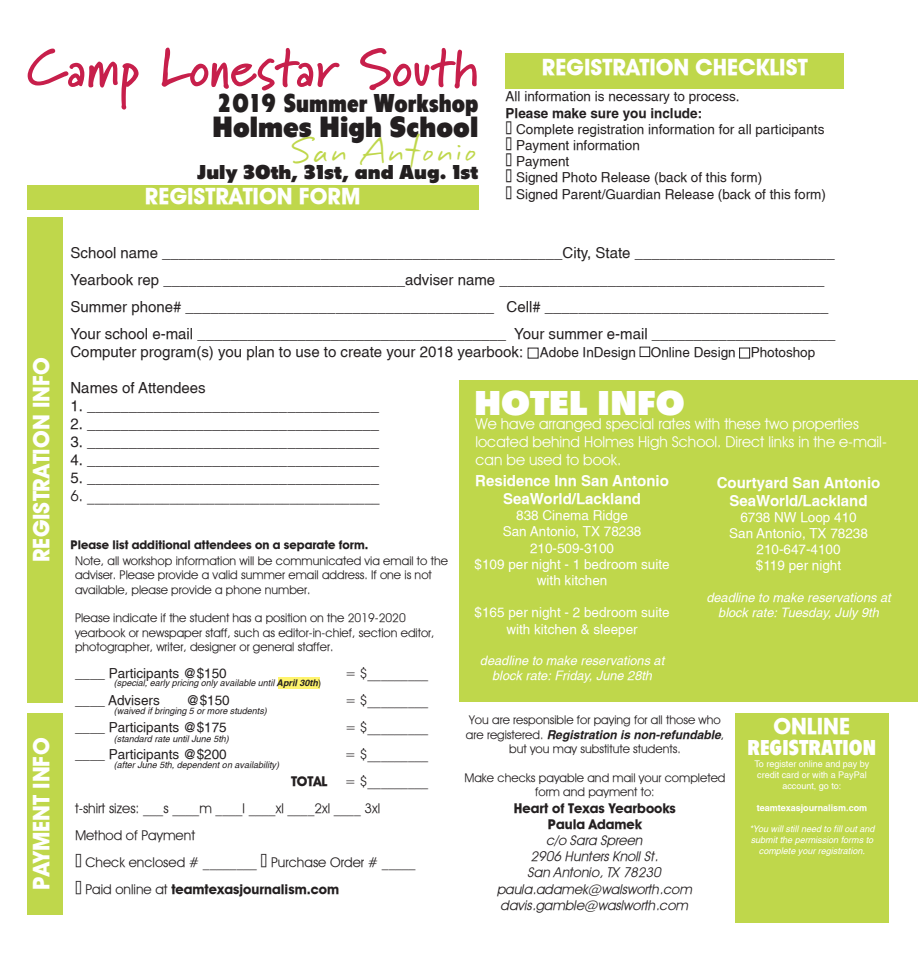
<style>
.page{position:relative;width:918px;height:972px;background:#fff}
.page>*{position:absolute;margin:0;border:0;box-sizing:border-box;transform-origin:0 0}
.t1{font:700 54px "Marydale";color:#c71f4b}
.t2{font:36px "Handschrift Print";color:#bfd74b}
.t3{font:36px "Flieger";color:#fff}
.t4{font:30.6px "Flieger";color:#231f20;scale:.9 1}
.t5{font:condensed 27px "Flieger";color:#231f20}
.t6{font:700 22.5px "AWPC Avant Guard";color:#fff}
.t7{font:condensed 22.5px "Flieger";color:#fff}
.t8{font:21px "Flieger";color:#231f20}
.t9{font:15px "AWPC Helvetica";color:#231f20}
.t10{font:15px/18px "AWPC Avant Guard";color:#fff}
.t11{font:700 15px "AWPC Helvetica";color:#fff}
.t12{font:15px "AWPC Avant Guard";color:#231f20}
.t13{font:13.5px "AWPC Helvetica";color:#231f20}
.t14{font:13.5px/16.2px "AWPC Helvetica";color:#fff;text-align:center}
.t15{font:13.5px "AWPC Avant Guard";color:#231f20}
.t16{font:italic 13.5px "AWPC Avant Guard";color:#231f20}
.t17{font:700 13.5px "AWPC Avant Guard";color:#231f20}
.t18{font:700 13.5px "AWPC Helvetica";color:#231f20}
.t19{font:italic 12.75px/15.3px "AWPC Helvetica";color:#fff;text-align:center}
.t20{font:12px/14.4px "AWPC Avant Guard";color:#231f20}
.t21{font:700 12px "AWPC Avant Guard";color:#231f20}
.t22{font:italic 9px "AWPC Helvetica";color:#231f20}
.t23{font:italic 9px/10.8px "AWPC Helvetica";color:#fff;text-align:center}
.t24{font:9px/10.8px "AWPC Helvetica";color:#fff;text-align:center}
.t25{font:700 9px "AWPC Helvetica";color:#fff}
.s1{font-size:13.5px}
.s2{font-weight:400}
.s3{font-weight:700}
.s4{font-style:normal}
.s5{font-family:"AWPC Helvetica";font-weight:700;font-style:italic}
</style>
<div class="page">
<div style="left:278px;top:677px;width:42px;height:12px;background:#fff46d"></div>
<div style="left:27px;top:185px;width:451px;height:25px;background:#bfd74b"></div>
<div style="left:739px;top:348px;width:11px;height:10px;border:1px solid #231f20"></div>
<div style="left:28px;top:217px;width:35px;height:486px;background:#bfd74b"></div>
<div style="left:506px;top:53px;width:338px;height:36px;background:#bfd74b"></div>
<div style="left:459px;top:380px;width:459px;height:322px;background:#bfd74b"></div>
<div style="left:28px;top:713px;width:35px;height:202px;background:#bfd74b"></div>
<div style="left:735px;top:713px;width:153px;height:209px;background:#bfd74b"></div>
<div style="left:640px;top:347px;width:10px;height:10px;border:1px solid #231f20"></div>
<p class="t1" style="left:27px;top:36px;width:453px">Camp Lonestar South</p>
<p class="t5" style="left:216px;top:86px;width:264px">2019 Summer Workshop</p>
<p class="t4" style="left:212px;top:109px;width:297px">Holmes High School</p>
<p class="t2" style="left:291px;top:129px;width:189px">San Antonio</p>
<p class="t8" style="left:197px;top:160px;width:282px">July 30th, 31st, and Aug. 1st</p>
<p class="t6" style="left:145px;top:182px;width:217px">REGISTRATION FORM</p>
<p class="t6" style="left:542px;top:53px;width:267px">REGISTRATION CHECKLIST</p>
<p class="t13" style="left:506px;top:89px;width:236px">All information is necessary to process.</p>
<p class="t18" style="left:506px;top:105px;width:198px">Please make sure you include:</p>
<p class="t13" style="left:516px;top:121px;width:310px">Complete registration information for all participants</p>
<p class="t13" style="left:516px;top:137px;width:125px">Payment information</p>
<p class="t13" style="left:516px;top:154px;width:55px">Payment</p>
<p class="t13" style="left:516px;top:170px;width:248px">Signed Photo Release (back of this form)</p>
<p class="t13" style="left:516px;top:186px;width:311px">Signed Parent/Guardian Release (back of this form)</p>
<p class="t6" style="left:28px;top:562px;width:206px;rotate:-90deg">REGISTRATION INFO</p>
<p class="t6" style="left:28px;top:890px;width:154px;rotate:-90deg">PAYMENT INFO</p>
<p class="t9" style="left:70px;top:244px;width:766px">School name ________________________________________________City, State ________________________</p>
<p class="t9" style="left:70px;top:271px;width:756px">Yearbook rep _____________________________adviser name _______________________________________</p>
<p class="t9" style="left:70px;top:298px;width:760px">Summer phone# _____________________________________ Cell# __________________________________</p>
<p class="t9" style="left:70px;top:325px;width:766px">Your school e-mail _____________________________________ Your summer e-mail ______________________</p>
<p class="t9" style="left:70px;top:343px;width:746px">Computer program(s) you plan to use to create your 2018 yearbook: <span class="s1">Adobe InDesign Online Design Photoshop</span></p>
<p class="t9" style="left:70px;top:379px;width:137px">Names of Attendees</p>
<p class="t9" style="left:70px;top:397px;width:310px">1. ___________________________________</p>
<p class="t9" style="left:70px;top:415px;width:310px">2. ___________________________________</p>
<p class="t9" style="left:70px;top:433px;width:310px">3. ___________________________________</p>
<p class="t9" style="left:70px;top:451px;width:310px">4. ___________________________________</p>
<p class="t9" style="left:70px;top:469px;width:310px">5. ___________________________________</p>
<p class="t12" style="left:70px;top:486px;width:311px">6. _______________________________________</p>
<p class="t3" style="left:474px;top:381px;width:212px">HOTEL INFO</p>
<p class="t10" style="left:476px;top:414px;width:413px">We have arranged special rates with these two properties located behind Holmes High School. Direct links in the e-mail&shy;can be used to book.</p>
<p class="t11" style="left:475px;top:472px;width:195px">Residence Inn San Antonio</p>
<p class="t11" style="left:503px;top:490px;width:140px">SeaWorld/Lackland</p>
<p class="t14" style="left:516px;top:507px;width:113px">838 Cinema Ridge</p>
<p class="t14" style="left:503px;top:524px;width:140px">San Antonio, TX 78238</p>
<p class="t14" style="left:530px;top:540px;width:86px">210-509-3100</p>
<p class="t14" style="left:475px;top:556px;width:197px">$109 per night - 1 bedroom suite with kitchen</p>
<p class="t14" style="left:475px;top:605px;width:197px">$165 per night - 2 bedroom suite with kitchen &amp; sleeper</p>
<p class="t19" style="left:480px;top:653px;width:186px">deadline to make reservations at block rate: Friday, June 28th</p>
<p class="t11" style="left:717px;top:473px;width:165px">Courtyard San Antonio</p>
<p class="t11" style="left:730px;top:491px;width:140px">SeaWorld/Lackland</p>
<p class="t14" style="left:740px;top:509px;width:118px">6738 NW Loop 410</p>
<p class="t14" style="left:729px;top:525px;width:140px">San Antonio, TX 78238</p>
<p class="t14" style="left:757px;top:541px;width:86px">210-647-4100</p>
<p class="t14" style="left:756px;top:557px;width:87px">$119 per night</p>
<p class="t19" style="left:706px;top:590px;width:186px">deadline to make reservations at block rate: Tuesday, July 9th</p>
<p class="t21" style="left:70px;top:538px;width:299px">Please list additional attendees on a separate form.</p>
<p class="t20" style="left:75px;top:553px;width:375px">Note, all workshop information will be communicated via email to the adviser. Please provide a valid summer email address. If one is not available, please provide a phone number.</p>
<p class="t20" style="left:75px;top:611px;width:361px">Please indicate if the student has a position on the 2019-2020 yearbook or newspaper staff, such as editor-in-chief, section editor, photographer, writer, designer or general staffer.</p>
<p class="t13" style="left:75px;top:665px;width:153px">____ Participants @$150</p>
<p class="t15" style="left:345px;top:665px;width:85px">= $_________</p>
<p class="t13" style="left:75px;top:692px;width:86px">____ Advisers</p>
<p class="t13" style="left:186px;top:692px;width:45px">@$150</p>
<p class="t15" style="left:345px;top:692px;width:85px">= $_________</p>
<p class="t13" style="left:75px;top:719px;width:153px">____ Participants @$175</p>
<p class="t15" style="left:345px;top:719px;width:85px">= $_________</p>
<p class="t13" style="left:75px;top:746px;width:153px">____ Participants @$200</p>
<p class="t15" style="left:345px;top:746px;width:85px">= $_________</p>
<p class="t17" style="left:291px;top:773px;width:38px">TOTAL</p>
<p class="t15" style="left:345px;top:773px;width:85px">= $_________</p>
<p class="t15" style="left:75px;top:800px;width:307px">t-shirt sizes: ___s ____m ____l ____xl ____2xl ____ 3xl</p>
<p class="t15" style="left:75px;top:827px;width:122px">Method of Payment</p>
<p class="t15" style="left:85px;top:854px;width:332px">Check enclosed # ________ Purchase Order # _____</p>
<p class="t17" style="left:85px;top:881px;width:255px"><span class="s2">Paid online at</span> teamtexasjournalism.com</p>
<p class="t22" style="left:114px;top:678px;width:209px">(special, early pricing only available until <span class="s3">April 30th</span><span class="s4">)</span></p>
<p class="t22" style="left:114px;top:706px;width:155px">(waived if bringing 5 or more students)</p>
<p class="t22" style="left:114px;top:734px;width:117px">(standard rate until June 5th)</p>
<p class="t22" style="left:114px;top:760px;width:167px">(after June 5th, dependent on availability)</p>
<p class="t20" style="left:466px;top:713px;width:260px;text-align:center">You are responsible for paying for all those who are registered. <span class="s5">Registration is non-refundable</span>, but you may substitute students.</p>
<p class="t20" style="left:464px;top:770px;width:263px;text-align:center">Make checks payable and mail your completed form and payment to:</p>
<p class="t17" style="left:514px;top:800px;width:164px">Heart of Texas Yearbooks</p>
<p class="t17" style="left:548px;top:816px;width:96px">Paula Adamek</p>
<p class="t16" style="left:547px;top:832px;width:98px">c/o Sara Spreen</p>
<p class="t16" style="left:532px;top:848px;width:128px">2906 Hunters Knoll St.</p>
<p class="t16" style="left:528px;top:864px;width:135px">San Antonio, TX 78230</p>
<p class="t16" style="left:497px;top:881px;width:197px">paula.adamek@walsworth.com</p>
<p class="t16" style="left:501px;top:897px;width:189px">davis.gamble@waslworth.com</p>
<p class="t6" style="left:773px;top:713px;width:78px">ONLINE</p>
<p class="t7" style="left:748px;top:734px;width:130px">REGISTRATION</p>
<p class="t24" style="left:754px;top:759px;width:117px">To register online and pay by credit card or with a PayPal account, go to:</p>
<p class="t25" style="left:757px;top:802px;width:112px">teamtexasjournalism.com</p>
<p class="t23" style="left:749px;top:824px;width:127px">*You will still need to fill out and submit the permission forms to complete your registration.</p>
</div>
